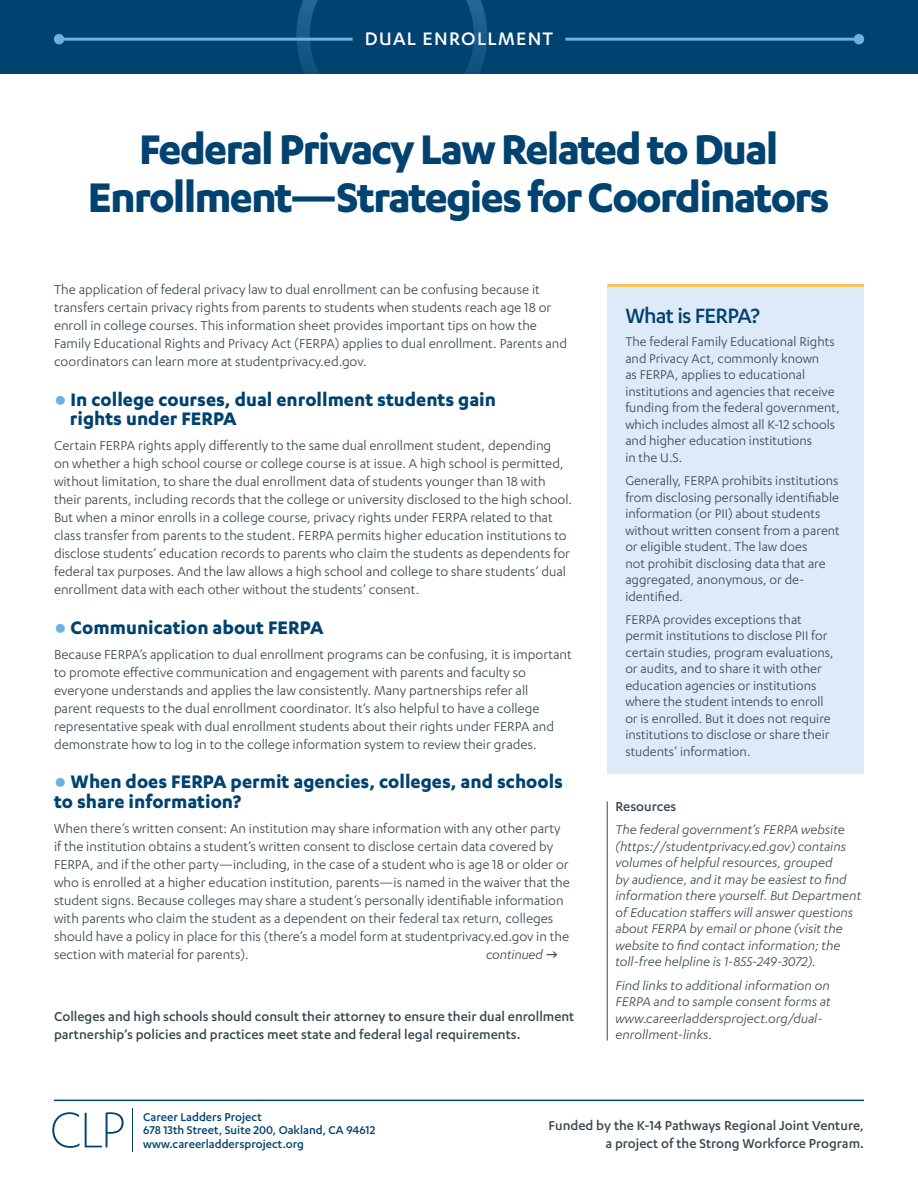
<style>
.page{position:relative;width:918px;height:1188px;background:#fff}
.page>*{position:absolute;margin:0;border:0;box-sizing:border-box;transform-origin:0 0}
.Titles{font:700 48px/48px "Karbon";letter-spacing:-.04em;color:#004270;text-align:center}
.Box_Header{font:500 24px "Karbon";letter-spacing:-.03em;color:#004270}
.Headers{font:700 21px/19.5px "Karbon";color:#004270}
.DE_Slug{font:500 21px "Karbon";letter-spacing:.06em;color:#fff}
.Body{font:15px/18px "Karbon";color:#39474f}
.Body-2{font:500 15px/17.2px "Karbon";color:#39474f;text-align:right}
.Box_Body_Copy{font:14.7px/16.5px "Karbon";color:#39474f}
.Resource_Text{font:italic 14.7px/16.5px "Karbon";color:#39474f}
.Body-3{font:italic 14.7px "Karbon";letter-spacing:-.01em;color:#39474f}
.t1{font:500 13.2px/13.2px "Karbon";color:#004270}
.t2{font:9px/10.8px "Karbon";color:#000}
.s1{font-size:36.75px;color:#6ab2e2}
</style>
<div class="page">
<svg style="left:52px;top:1112px;width:72px;height:36px"></svg>
<hr style="left:133px;top:1108px;width:1px;height:44px;background:#004270">
<hr style="left:55px;top:1100px;width:808px;height:1px;background:#004270">
<svg style="left:609px;top:284px;width:253px;height:4px"></svg>
<div style="left:0;top:0;width:918px;height:75px;background:#004270"></div>
<div style="left:54px;top:34px;width:10px;height:10px;background:#6ab2e2;border-radius:50%"></div>
<hr style="left:62px;top:38px;width:289px;height:3px;background:#6ab2e2">
<div style="left:854px;top:34px;width:10px;height:10px;background:#6ab2e2;border-radius:50%"></div>
<hr style="left:567px;top:38px;width:289px;height:3px;background:#6ab2e2">
<svg style="left:296px;top:0;width:191px;height:74px"></svg>
<div style="left:607px;top:288px;width:257px;height:486px;background:#deeaf8"></div>
<hr style="left:607px;top:802px;width:1px;height:238px;background:#39474f">
<div style="left:0;top:74px;width:918px;height:55px;background:#fff"></div>
<p class="DE_Slug" style="left:365px;top:27px;width:190px">DUAL ENROLLMENT</p>
<h1 class="Titles" style="left:88px;top:124px;width:743px">Federal Privacy Law Related to Dual<br>Enrollment—Strategies for Coordinators</h1>
<p class="Body" style="left:54px;top:280px;width:515px">The application of federal privacy law to dual enrollment can be confusing because it transfers certain privacy rights from parents to students when students reach age 18 or enroll in college courses. This information sheet provides important tips on how the Family Educational Rights and Privacy Act (FERPA) applies to dual enrollment. Parents and coordinators can learn more at studentprivacy.ed.gov.</p>
<h2 class="Headers" style="left:70px;top:389px;width:428px;text-indent:-16px"><span class="s1">•</span> In college courses, dual enrollment students gain rights under FERPA</h2>
<p class="Body" style="left:54px;top:436px;width:520px">Certain FERPA rights apply differently to the same dual enrollment student, depending<br>on whether a high school course or college course is at issue. A high school is permitted, without limitation, to share the dual enrollment data of students younger than 18 with their parents, including records that the college or university disclosed to the high school.<br>But when a minor enrolls in a college course, privacy rights under FERPA related to that class transfer from parents to the student. FERPA permits higher education institutions to disclose students’ education records to parents who claim the students as dependents for federal tax purposes. And the law allows a high school and college to share students’ dual enrollment data with each other without the students’ consent.</p>
<h2 class="Headers" style="left:54px;top:617px;width:271px"><span class="s1">•</span> Communication about FERPA</h2>
<p class="Body" style="left:54px;top:645px;width:519px">Because FERPA’s application to dual enrollment programs can be confusing, it is important to promote effective communication and engagement with parents and faculty so everyone understands and applies the law consistently. Many partnerships refer all<br>parent requests to the dual enrollment coordinator. It’s also helpful to have a college representative speak with dual enrollment students about their rights under FERPA and demonstrate how to log in to the college information system to review their grades.</p>
<h2 class="Headers" style="left:54px;top:771px;width:511px"><span class="s1">•</span> When does FERPA permit agencies, colleges, and schools to share information?</h2>
<p class="Body" style="left:54px;top:819px;width:517px">When there’s written consent: An institution may share information with any other party if the institution obtains a student’s written consent to disclose certain data covered by FERPA, and if the other party—including, in the case of a student who is age 18 or older or who is enrolled at a higher education institution, parents—is named in the waiver that the student signs. Because colleges may share a student’s personally identifiable information with parents who claim the student as a dependent on their federal tax return, colleges should have a policy in place for this (there’s a model form at studentprivacy.ed.gov in the section with material for parents).</p>
<p class="Body-3" style="left:486px;top:946px;width:58px">continued</p>
<p class="t2" style="left:50px;top:1006px;width:320px">The Career Ladders Project (CLP) logo and the corporate colors are vital elements for maintaining the brand identity of CLP. It needs to be consistent and appropriately used across all print and online applications and publications. It is imperative that the logo retains</p>
<p class="Body-2" style="left:54px;top:1007px;width:522px;line-height:18px;text-align:left">Colleges and high schools should consult their attorney to ensure their dual enrollment partnership’s policies and practices meet state and federal legal requirements.</p>
<h3 class="Box_Header" style="left:625px;top:302px;width:136px">What is FERPA?</h3>
<p class="Box_Body_Copy" style="left:625px;top:333px;width:216px">The federal Family Educational Rights and Privacy Act, commonly known<br>as FERPA, applies to educational institutions and agencies that receive funding from the federal government, which includes almost all K-12 schools and higher education institutions<br>in the U.S.</p>
<p class="Box_Body_Copy" style="left:625px;top:472px;width:216px">Generally, FERPA prohibits institutions from disclosing personally identifiable information (or PII) about students without written consent from a parent or eligible student. The law does<br>not prohibit disclosing data that are aggregated, anonymous, or de&shy;identified.</p>
<p class="Box_Body_Copy" style="left:625px;top:611px;width:210px">FERPA provides exceptions that permit institutions to disclose PII for certain studies, program evaluations, or audits, and to share it with other education agencies or institutions where the student intends to enroll or is enrolled. But it does not require institutions to disclose or share their students’ information.</p>
<p class="Body-2" style="left:615px;top:798px;width:62px">Resources</p>
<p class="Resource_Text" style="left:615px;top:821px;width:247px">The federal government’s FERPA website (https://studentprivacy.ed.gov) contains volumes of helpful resources, grouped<br>by audience, and it may be easiest to find information there yourself. But Department of Education staffers will answer questions about FERPA by email or phone (visit the website to find contact information; the toll-free helpline is 1-855-249-3072).</p>
<p class="Resource_Text" style="left:615px;top:977px;width:217px">Find links to additional information on FERPA and to sample consent forms at www.careerladdersproject.org/dual&shy;enrollment-links.</p>
<p class="t1" style="left:143px;top:1110px;width:234px">Career Ladders Project<br>678 13th Street, Suite 200, Oakland, CA 94612 www.careerladdersproject.org</p>
<p class="Body-2" style="left:549px;top:1117px;width:317px">Funded by the K-14 Pathways Regional Joint Venture, a project of the Strong Workforce Program.</p>
</div>
